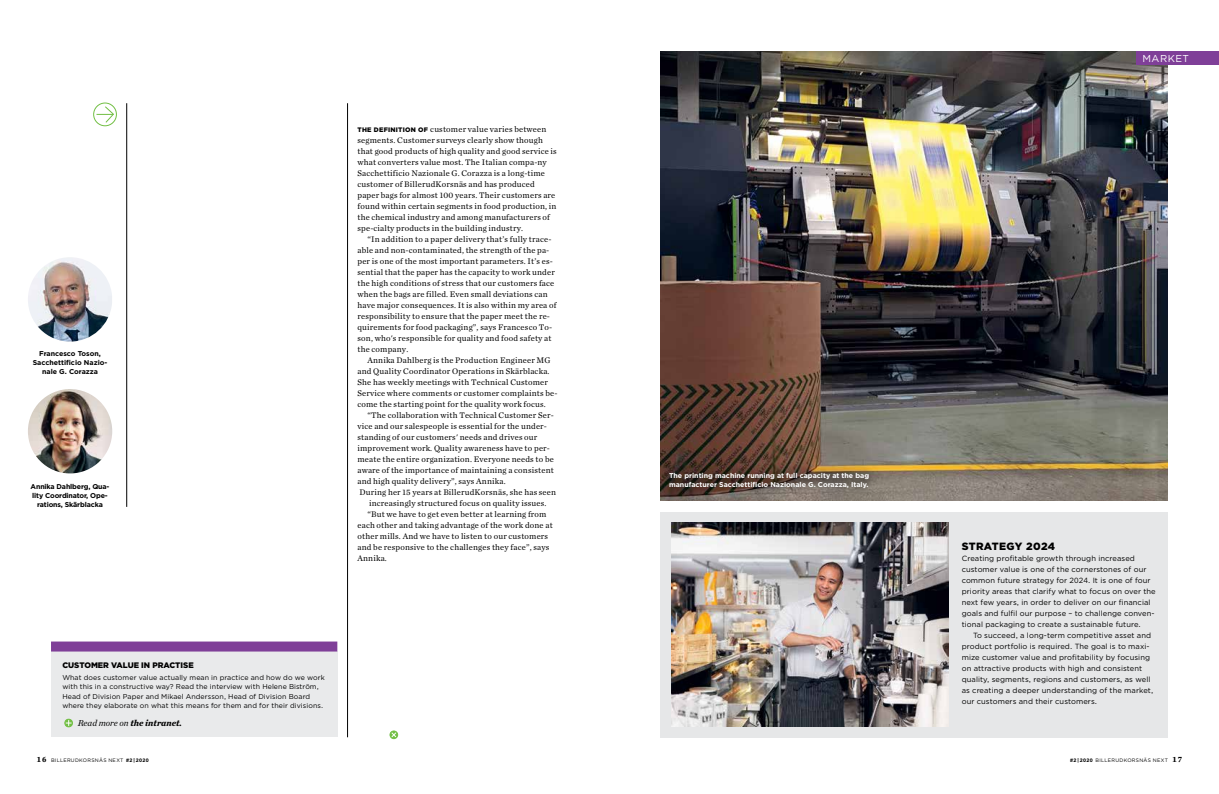
<style>
.page{position:relative;width:1219px;height:794px;background:#fff}
.page>*{position:absolute;margin:0;border:0;box-sizing:border-box;transform-origin:0 0}
.t1{font:900 10.5px "Gotham";letter-spacing:.025em;color:#000}
.t2{font:10px "Gotham";letter-spacing:.05em;color:#fff}
.t3{font:italic 700 9px "Chronicle Text G1";color:#000}
.t4{font:8.5px/11px "Chronicle Text G1";letter-spacing:.02em;color:#000}
.t5{font:900 8px "Gotham";color:#000}
.t6{font:700 8px "Chronicle Text G1";color:#000}
.t7{font:7.5px/11px "Gotham";letter-spacing:.01em;color:#000}
.t8{font:7px/9.5px "Gotham";letter-spacing:.01em;color:#000}
.t9{font:700 7px/9px "Gotham";color:#fff}
.t10{font:700 7px/9px "Gotham";letter-spacing:-.02em;color:#000;text-align:center}
.t11{font:700 7px/9px "Gotham";color:#000;text-align:center}
.t12{font:5px "Gotham";letter-spacing:.06em;color:#000}
.s1{font-family:"Gotham";font-weight:900;font-size:6.5px}
.s2{font-weight:400}
.s3{font-family:"Chronicle Text G1";font-weight:700;font-size:8px}
.s4{font-weight:700}
</style>
<div class="page">
<img style="left:660px;top:52px;width:508px;height:448px">
<div style="left:390px;top:730px;width:8px;height:9px;border:1px solid #72bf44;border-radius:50%"></div>
<svg style="left:391px;top:732px;width:6px;height:5px"></svg>
<hr style="left:347px;top:103px;width:1px;height:634px;background:#000">
<hr style="left:126px;top:103px;width:1px;height:404px;background:#000">
<div style="left:51px;top:651px;width:286px;height:86px;background:#e6e7e8"></div>
<div style="left:51px;top:641px;width:286px;height:10px;background:#7f3f98"></div>
<div style="left:93px;top:103px;width:24px;height:23px;border:1px solid #72bf44;border-radius:50%"></div>
<svg style="left:97px;top:106px;width:17px;height:17px"></svg>
<img style="left:28px;top:389px;width:84px;height:84px;border-radius:42px">
<img style="left:28px;top:257px;width:84px;height:84px">
<div style="left:660px;top:512px;width:508px;height:226px;background:#e6e7e8"></div>
<img style="left:672px;top:523px;width:277px;height:204px">
<svg style="left:661px;top:464px;width:216px;height:33px;background:#5f4d3e"></svg>
<svg style="left:64px;top:718px;width:9px;height:10px"></svg>
<div style="left:1137px;top:52px;width:82px;height:13px;background:#7f3f98"></div>
<p class="t11" style="left:33px;top:349px;width:76px">Francesco Toson,<br>Sacchettificio Nazio&shy;nale G. Corazza</p>
<p class="t10" style="left:31px;top:482px;width:80px">Annika Dahlberg, Qua&shy;lity Coordinator, Ope&shy;rations, Skärblacka</p>
<p class="t4" style="left:357px;top:123px;width:201px"><span class="s1">THE DEFINITION OF</span> customer value varies between segments. Customer surveys clearly show though that good products of high quality and good service is what converters value most. The Italian compa-ny Sacchettificio Nazionale G. Corazza is a long-time customer of BillerudKorsnäs and has produced paper bags for almost 100 years. Their customers are found within certain segments in food production, in the chemical industry and among manufacturers of spe-cialty products in the building industry.</p>
<p class="t4" style="left:357px;top:233px;width:201px;text-indent:10px">“In addition to a paper delivery that’s fully trace&shy;able and non-contaminated, the strength of the pa&shy;per is one of the most important parameters. It’s es&shy;sential that the paper has the capacity to work under the high conditions of stress that our customers face when the bags are filled. Even small deviations can have major consequences. It is also within my area of responsibility to ensure that the paper meet the re&shy;quirements for food packaging”, says Francesco To&shy;son, who's responsible for quality and food safety at the company.</p>
<p class="t4" style="left:357px;top:354px;width:202px;text-indent:10px">Annika Dahlberg is the Production Engineer MG and Quality Coordinator Operations in Skärblacka.<br>She has weekly meetings with Technical Customer Service where comments or customer complaints be&shy;come the starting point for the quality work focus.</p>
<p class="t4" style="left:367px;top:409px;width:188px">“The collaboration with Technical Customer Ser-</p>
<p class="t4" style="left:357px;top:420px;width:191px">vice and our salespeople is essential for the under-</p>
<p class="t4" style="left:357px;top:431px;width:181px">standing of our customers' needs and drives our</p>
<p class="t4" style="left:357px;top:442px;width:194px">improvement work. Quality awareness have to per-</p>
<p class="t4" style="left:357px;top:453px;width:198px">meate the entire organization. Everyone needs to be</p>
<p class="t4" style="left:357px;top:464px;width:198px">aware of the importance of maintaining a consistent</p>
<p class="t4" style="left:357px;top:475px;width:150px">and high quality delivery”, says Annika.</p>
<p class="t4" style="left:359px;top:486px;width:198px">During her 15 years at BillerudKorsnäs, she has seen</p>
<p class="t4" style="left:369px;top:497px;width:179px">increasingly structured focus on quality issues.</p>
<p class="t4" style="left:367px;top:508px;width:181px">“But we have to get even better at learning from</p>
<p class="t4" style="left:357px;top:519px;width:197px">each other and taking advantage of the work done at</p>
<p class="t4" style="left:357px;top:530px;width:192px">other mills. And we have to listen to our customers</p>
<p class="t4" style="left:357px;top:541px;width:193px">and be responsive to the challenges they face”, says</p>
<p class="t4" style="left:357px;top:552px;width:31px">Annika.</p>
<p class="t5" style="left:62px;top:659px;width:133px">CUSTOMER VALUE IN PRACTISE</p>
<p class="t8" style="left:62px;top:672px;width:264px">What does customer value actually mean in practice and how do we work with this in a constructive way? Read the interview with Helene Biström, Head of Division Paper and Mikael Andersson, Head of Division Board where they elaborate on what this means for them and for their divisions.</p>
<p class="t3" style="left:78px;top:716px;width:106px"><span class="s2">Read more on</span> the intranet.</p>
<p class="t2" style="left:1142px;top:52px;width:48px">MARKET</p>
<p class="t9" style="left:669px;top:471px;width:202px">The printing machine running at full capacity at the bag manufacturer Sacchettificio Nazionale G. Corazza, Italy.</p>
<p class="t1" style="left:962px;top:539px;width:95px">STRATEGY 2024</p>
<p class="t7" style="left:962px;top:553px;width:196px">Creating profitable growth through increased customer value is one of the cornerstones of our common future strategy for 2024. It is one of four priority areas that clarify what to focus on over the next few years, in order to deliver on our financial goals and fulfil our purpose – to challenge conven&shy;tional packaging to create a sustainable future.</p>
<p class="t7" style="left:962px;top:630px;width:193px;text-indent:11px">To succeed, a long-term competitive asset and product portfolio is required. The goal is to maxi&shy;mize customer value and profitability by focusing on attractive products with high and consistent quality, segments, regions and customers, as well as creating a deeper understanding of the market, our customers and their customers.</p>
<p class="t12" style="left:37px;top:757px;width:113px"><span class="s3">16</span> BILLERUDKORSNÄS NEXT <span class="s4">#2 | 2020</span></p>
<p class="t12" style="left:1070px;top:757px;width:99px"><span class="s4">#2 | 2020</span> BILLERUDKORSNÄS NEXT</p>
<p class="t6" style="left:1172px;top:753px;width:11px">17</p>
</div>
